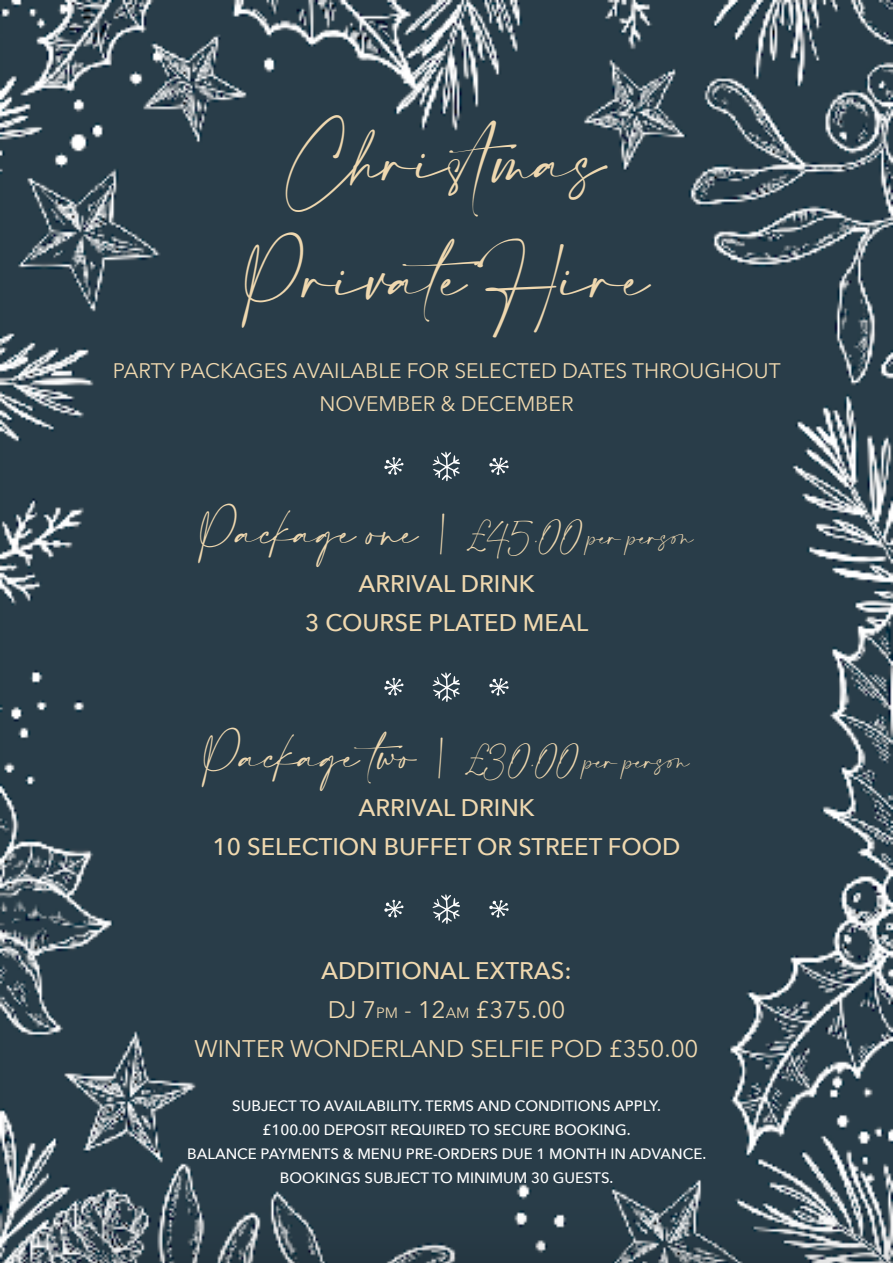
<style>
.page{position:relative;width:893px;height:1263px;background:#fff}
.page>*{position:absolute;margin:0;border:0;box-sizing:border-box;transform-origin:0 0}
.t1{font:48px "Amalfi Coast";color:#efd8af}
.t2{font:500 24px "Avenir Next";color:#efd8af}
.t3{font:24px "Avenir Next";color:#efd8af}
.t4{font:21px/33px "Avenir Next";color:#efd8af;text-align:center}
.t5{font:18px "Amalfi Coast";color:#efd8af}
.t6{font:500 15px "Avenir Next";color:#fff}
.s1{font-size:30px}
.s2{font-size:15px}
</style>
<div class="page">
<img style="left:0;top:0;width:893px;height:1263px">
<svg style="left:489px;top:457px;width:20px;height:18px"></svg>
<svg style="left:384px;top:457px;width:19px;height:18px"></svg>
<svg style="left:432px;top:451px;width:28px;height:30px"></svg>
<svg style="left:489px;top:678px;width:20px;height:18px"></svg>
<svg style="left:384px;top:678px;width:19px;height:17px"></svg>
<svg style="left:432px;top:672px;width:28px;height:30px"></svg>
<svg style="left:489px;top:900px;width:20px;height:18px"></svg>
<svg style="left:384px;top:900px;width:19px;height:17px"></svg>
<svg style="left:432px;top:894px;width:28px;height:30px"></svg>
<p class="t1" style="left:287px;top:135px;width:320px">Christmas</p>
<p class="t1" style="left:244px;top:252px;width:407px">Private Hire</p>
<p class="t4" style="left:113px;top:353px;width:669px">PARTY PACKAGES AVAILABLE FOR SELECTED DATES THROUGHOUT<br>NOVEMBER &amp; DECEMBER</p>
<p class="t5" style="left:199px;top:527px;width:499px"><span class="s1">Package one |</span> £45.00 per person</p>
<p class="t2" style="left:358px;top:563px;width:178px">ARRIVAL DRINK</p>
<p class="t2" style="left:305px;top:602px;width:285px">3 COURSE PLATED MEAL</p>
<p class="t5" style="left:203px;top:751px;width:491px"><span class="s1">Package two |</span> £30.00 per person</p>
<p class="t2" style="left:358px;top:787px;width:178px">ARRIVAL DRINK</p>
<p class="t2" style="left:213px;top:826px;width:469px">10 SELECTION BUFFET OR STREET FOOD</p>
<p class="t2" style="left:321px;top:950px;width:252px">ADDITIONAL EXTRAS:</p>
<p class="t3" style="left:328px;top:989px;width:239px">DJ 7<span class="s2">PM</span> - 12<span class="s2">AM</span> £375.00</p>
<p class="t3" style="left:194px;top:1028px;width:506px">WINTER WONDERLAND SELFIE POD £350.00</p>
<p class="t6" style="left:232px;top:1093px;width:430px">SUBJECT TO AVAILABILITY. TERMS AND CONDITIONS APPLY.</p>
<p class="t6" style="left:263px;top:1117px;width:370px">£100.00 DEPOSIT REQUIRED TO SECURE BOOKING.</p>
<p class="t6" style="left:187px;top:1141px;width:521px">BALANCE PAYMENTS &amp; MENU PRE-ORDERS DUE 1 MONTH IN ADVANCE.</p>
<p class="t6" style="left:280px;top:1165px;width:335px">BOOKINGS SUBJECT TO MINIMUM 30 GUESTS.</p>
</div>
